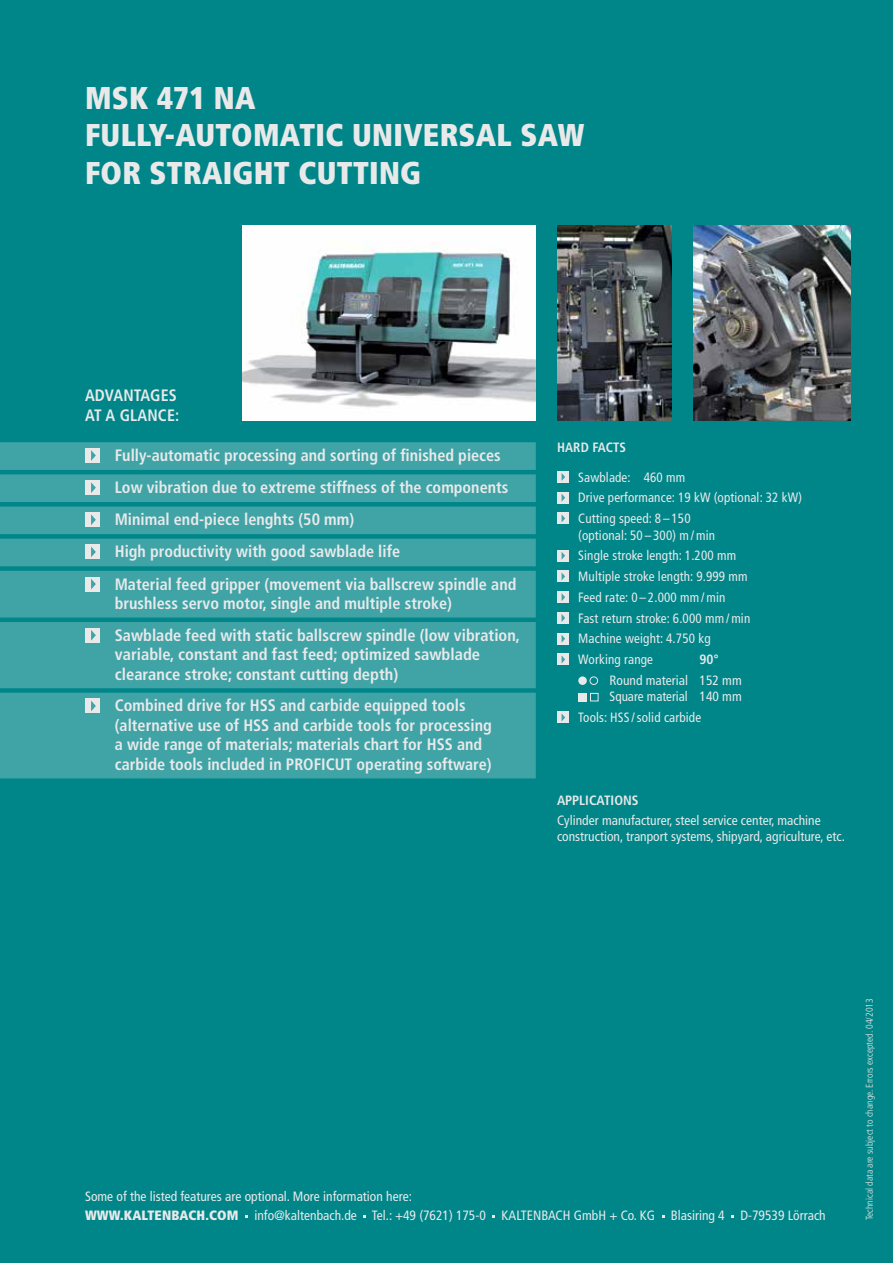
<style>
.page{position:relative;width:893px;height:1263px;background:#008689}
.page>*{position:absolute;margin:0;border:0;box-sizing:border-box;transform-origin:0 0}
.t1{font:900 condensed 31.5px/37.8px "Frutiger LT Std";letter-spacing:.01em;color:#e9e9ea}
.t2{font:700 condensed 16.5px/32.1px "Frutiger LT Std";color:#e9e9ea}
.t3{font:condensed 13.5px/20.7px "Frutiger LT Std";color:#e9e9ea}
.t4{font:300 condensed 9.75px "Frutiger LT Std";color:#e9e9ea}
.s1{font-weight:700}
.s2{font-weight:900}
</style>
<div class="page">
<img style="left:557px;top:225px;width:115px;height:196px">
<img style="left:693px;top:225px;width:157px;height:196px">
<img style="left:242px;top:225px;width:294px;height:196px">
<div style="left:557px;top:471px;width:11px;height:11px;background:#e9e9ea"></div>
<svg style="left:562px;top:473px;width:3px;height:8px"></svg>
<div style="left:557px;top:492px;width:11px;height:11px;background:#e9e9ea"></div>
<svg style="left:562px;top:494px;width:3px;height:7px"></svg>
<svg style="left:557px;top:513px;width:11px;height:11px"></svg>
<svg style="left:562px;top:514px;width:3px;height:8px"></svg>
<div style="left:557px;top:550px;width:11px;height:11px;background:#e9e9ea"></div>
<svg style="left:562px;top:552px;width:3px;height:7px"></svg>
<svg style="left:557px;top:571px;width:11px;height:11px"></svg>
<svg style="left:562px;top:572px;width:3px;height:8px"></svg>
<div style="left:557px;top:592px;width:11px;height:11px;background:#e9e9ea"></div>
<svg style="left:562px;top:594px;width:3px;height:7px"></svg>
<div style="left:557px;top:612px;width:11px;height:11px;background:#e9e9ea"></div>
<svg style="left:562px;top:614px;width:3px;height:8px"></svg>
<div style="left:557px;top:633px;width:11px;height:11px;background:#e9e9ea"></div>
<svg style="left:562px;top:635px;width:3px;height:7px"></svg>
<svg style="left:557px;top:654px;width:11px;height:11px"></svg>
<svg style="left:562px;top:655px;width:3px;height:8px"></svg>
<div style="left:578px;top:676px;width:9px;height:9px;background:#e9e9ea;border-radius:50%"></div>
<div style="left:589px;top:676px;width:9px;height:9px;border:1px solid #e9e9ea;border-radius:50%"></div>
<div style="left:578px;top:693px;width:9px;height:8px;background:#e9e9ea"></div>
<div style="left:590px;top:693px;width:9px;height:8px;border:1px solid #e9e9ea"></div>
<svg style="left:557px;top:712px;width:11px;height:11px"></svg>
<svg style="left:562px;top:713px;width:3px;height:8px"></svg>
<svg style="left:0;top:442px;width:536px;height:336px;background:#3aa1a4"></svg>
<div style="left:85px;top:448px;width:15px;height:15px;background:#e9e9ea"></div>
<svg style="left:91px;top:450px;width:5px;height:11px"></svg>
<div style="left:85px;top:480px;width:15px;height:15px;background:#e9e9ea"></div>
<svg style="left:91px;top:482px;width:5px;height:11px"></svg>
<div style="left:85px;top:512px;width:15px;height:15px;background:#e9e9ea"></div>
<svg style="left:91px;top:514px;width:5px;height:11px"></svg>
<div style="left:85px;top:544px;width:15px;height:15px;background:#e9e9ea"></div>
<svg style="left:91px;top:546px;width:5px;height:11px"></svg>
<div style="left:85px;top:577px;width:15px;height:14px;background:#e9e9ea"></div>
<svg style="left:91px;top:579px;width:5px;height:10px"></svg>
<div style="left:85px;top:628px;width:15px;height:15px;background:#e9e9ea"></div>
<svg style="left:91px;top:630px;width:5px;height:11px"></svg>
<div style="left:85px;top:698px;width:15px;height:15px;background:#e9e9ea"></div>
<svg style="left:91px;top:701px;width:5px;height:10px"></svg>
<p class="t1" style="left:85px;top:79px;width:150px">MS K 471 NA<br>FULLY-AUTOMATIC</p>
<p class="t1" style="left:352px;top:116px;width:90px">UNIVERSAL</p>
<p class="t1" style="left:520px;top:116px;width:66px">SAW</p>
<p class="t1" style="left:85px;top:154px;width:338px">FOR STRAIGHT CUTTING</p>
<p class="t2" style="left:85px;top:386px;width:45px;line-height:19.5px">ADVANTAGES<br>AT AGLANCE</p>
<p class="t2" style="left:175px;top:399px;width:6px">:</p>
<p class="t2" style="left:115px;top:439px;width:403px">Fully-automatic processing and sorting of finished pieces Low vibration due to extreme stiffness of the components Minimal end-piece lenghts (50 mm)<br>High productivity with good sawblade life<br>Material feed gripper (movement via ballscrew spindle and</p>
<p class="t2" style="left:115px;top:587px;width:407px;line-height:31.7px">brushless servo motor, single and multiple stroke)<br>Sawblade feed with static ballscrew spindle (low vibration,</p>
<p class="t2" style="left:115px;top:645px;width:367px;line-height:19.5px">variable, constant and fast feed; optimized sawblade clearance stroke; constant cutting depth)</p>
<p class="t2" style="left:115px;top:690px;width:145px">Combined drive for HSS</p>
<p class="t2" style="left:280px;top:690px;width:187px">and carbide equipped tools</p>
<p class="t2" style="left:115px;top:709px;width:138px">(alternative use of HSS</p>
<p class="t2" style="left:115px;top:715px;width:378px;line-height:19.5px;text-indent:159px">and carbide tools for processing a wide range of materials; materials chart for HSS</p>
<p class="t2" style="left:457px;top:729px;width:27px">and</p>
<p class="t2" style="left:115px;top:748px;width:215px">carbide tools included in PROFICUT</p>
<p class="t2" style="left:357px;top:748px;width:137px">operating software)</p>
<p class="t3" style="left:578px;top:433px;width:108px;line-height:29.2px;text-indent:-21px"><span class="s1">HAR D FACTS<br></span>Sawblade: 460 mm</p>
<p class="t3" style="left:578px;top:487px;width:225px">Drive performance: 19 kW (optional: 32 kW)<br>Cutting speed: 8 – 150</p>
<p class="t3" style="left:578px;top:525px;width:173px">(optional: 50 – 300) m / min<br>Single stroke length: 1.200 mm<br>Multiple stroke length: 9.999 mm<br>Feed rate: 0 – 2.000 mm / min<br>Fast return stroke: 6.000 mm / min<br>Machine weight: 4.750 kg<br>Working range</p>
<p class="t3" style="left:610px;top:649px;width:134px;text-indent:90px"><span class="s1">90°<br></span>Round material 152 mm</p>
<p class="t3" style="left:578px;top:686px;width:165px;text-indent:31px">Square material 140 mm<br>Tools: HSS /solid carbide</p>
<p class="t3" style="left:557px;top:790px;width:265px;line-height:19.8px"><span class="s1">APPLICATIONS<br></span>Cylinder manufacturer, steel service center, machine</p>
<p class="t3" style="left:557px;top:826px;width:289px">construction, tranport systems, shipyard, agriculture, etc.</p>
<p class="t3" style="left:85px;top:1186px;width:328px;line-height:19.8px">Some of the listed features are optional. More information here:<br><span class="s2">WWW</span></p>
<p class="t3" style="left:120px;top:1205px;width:707px"><span class="s2">.KALTENBACH.COM</span> info@kaltenbach.de Tel.: +49 (7621) 175-0 KALTENBACH GmbH + Co. KG Blasiring 4 D-79539 Lörrach</p>
<p class="t4" style="left:864px;top:1220px;width:224px;rotate:-90deg">Technical data are subject to change. Errors excepted. 04/2013</p>
</div>
